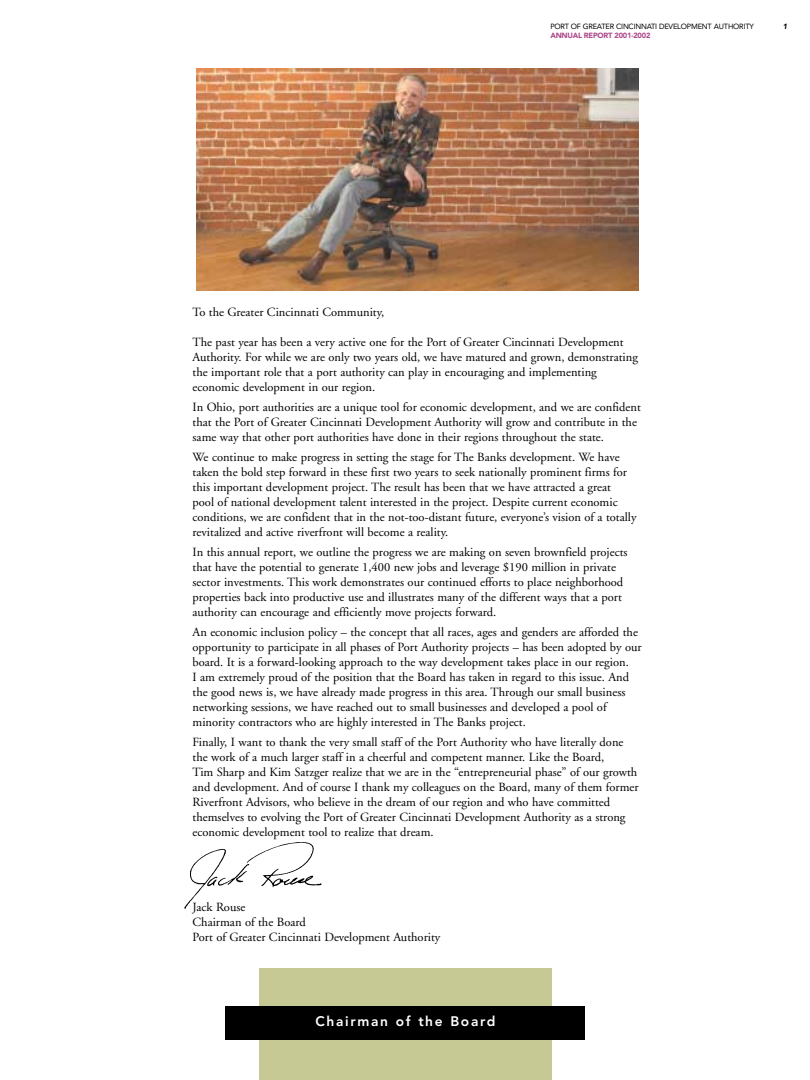
<style>
.page{position:relative;width:810px;height:1080px;background:#fff}
.page>*{position:absolute;margin:0;border:0;box-sizing:border-box;transform-origin:0 0}
.t1{font:800 13.75px "Avenir";letter-spacing:.12em;color:#fff}
.t2{font:12.5px/15px "Adobe Garamond";color:#000}
.t3{font:7.5px "Avenir";letter-spacing:-.025em;color:#000}
.t4{font:900 7.5px "Avenir";letter-spacing:-.03em;color:#ad4989}
.t5{font:900 7.5px "Avenir";color:#000}
</style>
<div class="page">
<img style="left:197px;top:69px;width:441px;height:221px">
<svg style="left:184px;top:842px;width:138px;height:67px"></svg>
<div style="left:259px;top:968px;width:292px;height:112px;background:#c6c993"></div>
<div style="left:225px;top:1006px;width:360px;height:34px;background:#000"></div>
<p class="t3" style="left:550px;top:22px;width:205px">PORT OF GREATER CINCINNATI DEVELOPMENT AUTHORITY</p>
<p class="t5" style="left:783px;top:22px;width:7px">1</p>
<p class="t4" style="left:550px;top:31px;width:102px">ANNUAL REPORT 2001-2002</p>
<p class="t2" style="left:193px;top:305px;width:193px">To the Greater Cincinnati Community,</p>
<p class="t2" style="left:193px;top:335px;width:447px">The past year has been a very active one for the Port of Greater Cincinnati Development Authority. For while we are only two years old, we have matured and grown, demonstrating the important role that a port authority can play in encouraging and implementing economic development in our region.</p>
<p class="t2" style="left:193px;top:400px;width:450px">In Ohio, port authorities are a unique tool for economic development, and we are confident that the Port of Greater Cincinnati Development Authority will grow and contribute in the same way that other port authorities have done in their regions throughout the state.</p>
<p class="t2" style="left:193px;top:450px;width:445px">We continue to make progress in setting the stage for The Banks development. We have taken the bold step forward in these first two years to seek nationally prominent firms for this important development project. The result has been that we have attracted a great<br>pool of national development talent interested in the project. Despite current economic conditions, we are confident that in the not-too-distant future, everyone’s vision of a totally revitalized and active riverfront will become a reality.</p>
<p class="t2" style="left:193px;top:545px;width:436px">In this annual report, we outline the progress we are making on seven brownfield projects that have the potential to generate 1,400 new jobs and leverage $190 million in private sector investments. This work demonstrates our continued efforts to place neighborhood properties back into productive use and illustrates many of the different ways that a port authority can encourage and efficiently move projects forward.</p>
<p class="t2" style="left:193px;top:625px;width:451px">An economic inclusion policy – the concept that all races, ages and genders are afforded the opportunity to participate in all phases of Port Authority projects – has been adopted by our board. It is a forward-looking approach to the way development takes place in our region.<br>I am extremely proud of the position that the Board has taken in regard to this issue. And the good news is, we have already made progress in this area. Through our small business networking sessions, we have reached out to small businesses and developed a pool of minority contractors who are highly interested in The Banks project.</p>
<p class="t2" style="left:193px;top:735px;width:448px">Finally, I want to thank the very small staff of the Port Authority who have literally done the work of a much larger staff in a cheerful and competent manner. Like the Board,<br>Tim Sharp and Kim Satzger realize that we are in the “entrepreneurial phase” of our growth and development. And of course I thank my colleagues on the Board, many of them former Riverfront Advisors, who believe in the dream of our region and who have committed themselves to evolving the Port of Greater Cincinnati Development Authority as a strong economic development tool to realize that dream.</p>
<p class="t2" style="left:193px;top:900px;width:249px">Jack Rouse<br>Chairman of the Board<br>Port of Greater Cincinnati Development Authority</p>
<p class="t1" style="left:316px;top:1013px;width:181px">Chairman of the Board</p>
</div>
